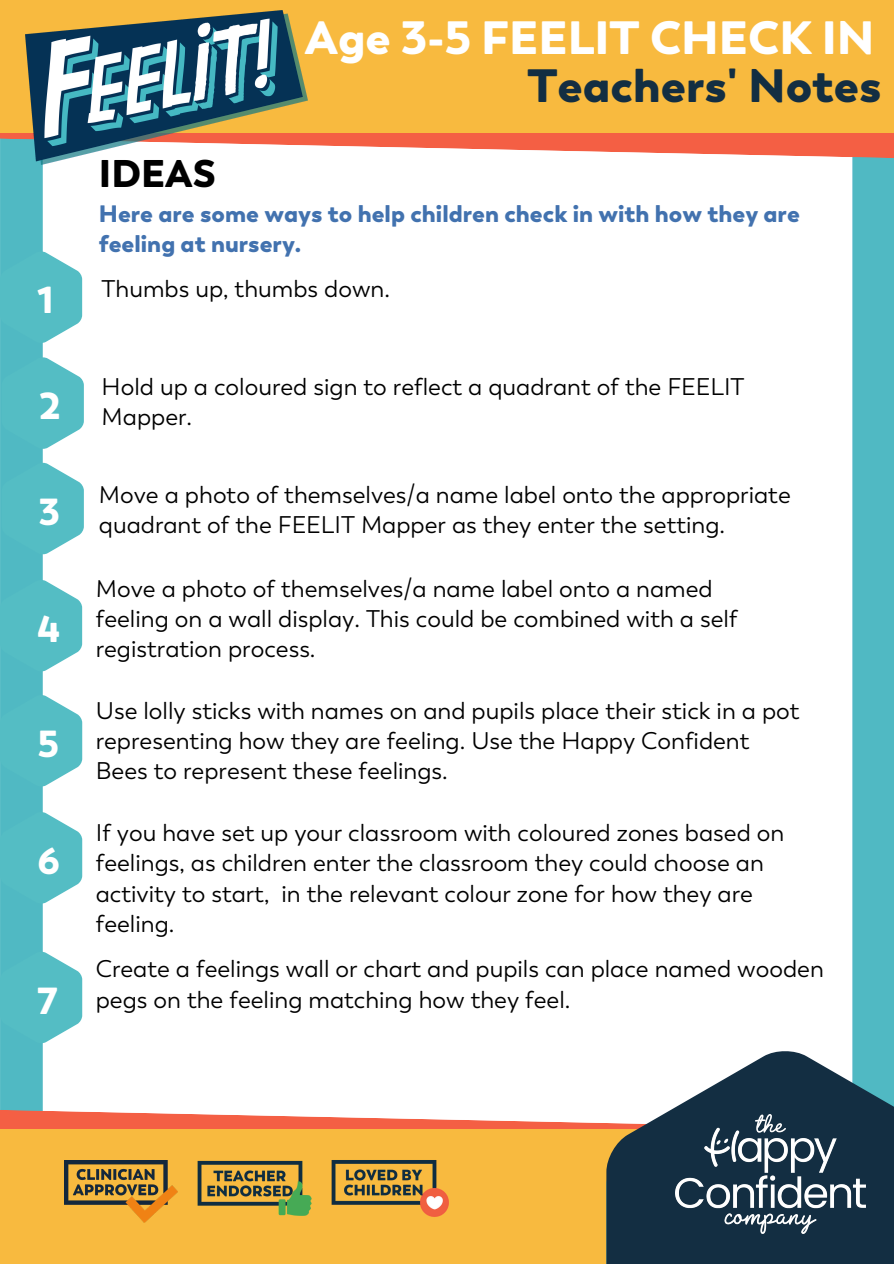
<style>
.page{position:relative;width:894px;height:1264px;background:#fff}
.page>*{position:absolute;margin:0;border:0;box-sizing:border-box;transform-origin:0 0}
.t1{font:900 46.5px/48.3px "Boston";color:#fff;text-align:right}
.t2{font:900 38.4px "Boston";color:#000}
.t3{font:900 37.5px "Boston";color:#fff}
.t4{font:24px/30.3px "Boston";color:#000}
.t5{font:900 23.7px/30px "Boston";color:#4272af}
.s1{color:#132e42}
</style>
<div class="page">
<img style="left:0;top:165px;width:893px;height:928px">
<svg style="left:0;top:133px;width:893px;height:32px;fill:#f45f44"></svg>
<div style="left:0;top:0;width:893px;height:133px;background:#f8ba3f"></div>
<svg style="left:0;top:1093px;width:606px;height:35px"></svg>
<div style="left:0;top:1128px;width:893px;height:135px;background:#f8ba3f"></div>
<svg style="left:606px;top:1049px;width:287px;height:214px;fill:#132e42"></svg>
<img style="left:675px;top:1114px;width:190px;height:119px">
<img style="left:65px;top:1160px;width:112px;height:62px">
<img style="left:187px;top:1118px;width:125px;height:98px">
<img style="left:324px;top:1125px;width:125px;height:92px">
<svg style="left:0;top:251px;width:82px;height:92px;background:#67c4ca"></svg>
<svg style="left:2px;top:357px;width:82px;height:92px;background:#67c4ca"></svg>
<svg style="left:2px;top:462px;width:82px;height:92px;background:#67c4ca"></svg>
<svg style="left:0;top:579px;width:82px;height:92px;background:#67c4ca"></svg>
<svg style="left:0;top:694px;width:82px;height:92px;background:#67c4ca"></svg>
<svg style="left:0;top:811px;width:82px;height:93px;background:#67c4ca"></svg>
<svg style="left:0;top:951px;width:82px;height:92px;background:#67c4ca"></svg>
<img style="left:25px;top:11px;width:282px;height:154px">
<p class="t3" style="left:37px;top:276px;width:18px">1</p>
<p class="t3" style="left:39px;top:382px;width:23px">2</p>
<p class="t3" style="left:39px;top:487px;width:22px">3</p>
<p class="t3" style="left:37px;top:604px;width:24px">4</p>
<p class="t3" style="left:38px;top:719px;width:23px">5</p>
<p class="t3" style="left:38px;top:836px;width:24px">6</p>
<p class="t3" style="left:38px;top:976px;width:21px">7</p>
<p class="t1" style="left:305px;top:13px;width:578px">Age 3-5 FEELIT CHECK IN<br><span class="s1">Teachers' Notes</span></p>
<p class="t2" style="left:99px;top:149px;width:119px">IDEAS</p>
<p class="t5" style="left:99px;top:198px;width:702px">Here are some ways to help children check in with how they are feeling at nursery.</p>
<h2 class="t4" style="left:102px;top:273px;width:290px">Thumbs up, thumbs down.</h2>
<p class="t4" style="left:102px;top:371px;width:644px">Hold up a coloured sign to reflect a quadrant of the FEELIT<br>Mapper.</p>
<p class="t4" style="left:99px;top:479px;width:693px">Move a photo of themselves/a name label onto the appropriate quadrant of the FEELIT Mapper as they enter the setting.</p>
<p class="t4" style="left:96px;top:573px;width:643px">Move a photo of themselves/a name label onto a named feeling on a wall display. This could be combined with a self registration process.</p>
<p class="t4" style="left:96px;top:695px;width:705px">Use lolly sticks with names on and pupils place their stick in a pot representing how they are feeling. Use the Happy Confident<br>Bees to represent these feelings.</p>
<p class="t4" style="left:96px;top:817px;width:690px">If you have set up your classroom with coloured zones based on feelings, as children enter the classroom they could choose an</p>
<p class="t4" style="left:96px;top:878px;width:658px">activity to start, in the relevant colour zone for how they are</p>
<p class="t4" style="left:96px;top:908px;width:80px">feeling.</p>
<p class="t4" style="left:96px;top:953px;width:729px">Create a feelings wall or chart and pupils can place named wooden pegs on the feeling matching how they feel.</p>
</div>
